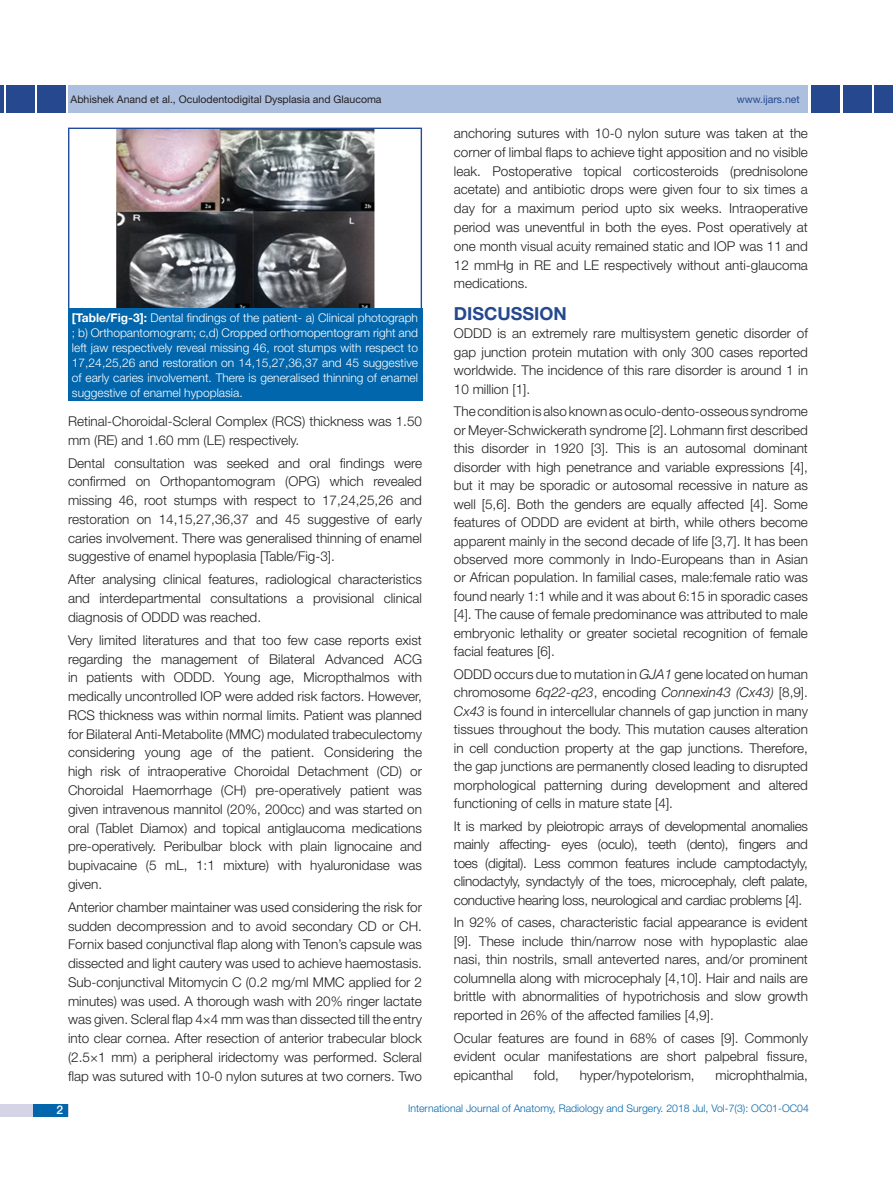
<style>
.page{position:relative;width:893px;height:1191px;background:#fff}
.page>*{position:absolute;margin:0;border:0;box-sizing:border-box;transform-origin:0 0}
.Heading{font:700 18px "Helvetica Neue";color:#25488e}
.Body_Text{font:300 13.5px/18.8px "Helvetica Neue";color:#231f20;text-align:justify}
.Table_text{font:300 12px/15px "Helvetica Neue";color:#fff;text-align:justify}
.t1{font:500 12px "Helvetica Neue";color:#fff}
.t2{font:300 10.5px "Helvetica Neue";color:#0166ac}
.t3{font:10.5px "Helvetica Neue";color:#231f20}
.t4{font:10.5px "Helvetica Neue";color:#25488e}
.s1{font-weight:700}
.s2{font-style:italic}
</style>
<div class="page">
<hr style="left:0;top:85px;width:4px;height:28px;background:#25488e">
<div style="left:6px;top:85px;width:29px;height:28px;background:#25488e"></div>
<div style="left:68px;top:85px;width:740px;height:28px;background:#adbfdf"></div>
<div style="left:875px;top:85px;width:18px;height:28px;background:#25488e"></div>
<div style="left:843px;top:85px;width:29px;height:28px;background:#25488e"></div>
<div style="left:811px;top:85px;width:29px;height:28px;background:#25488e"></div>
<div style="left:0;top:1103px;width:68px;height:13px;background:#d3d5e7"></div>
<div style="left:33px;top:1103px;width:35px;height:13px;background:#0166ac"></div>
<div style="left:37px;top:85px;width:29px;height:28px;background:#25488e"></div>
<img style="left:116px;top:130px;width:259px;height:178px">
<div style="left:68px;top:128px;width:354px;height:183px;border:1px solid #214c99"></div>
<div style="left:68px;top:308px;width:354px;height:92px;background:#0166ac"></div>
<p class="t3" style="left:71px;top:93px;width:312px">Abhishek Anand et al., Oculodentodigital Dysplasia and Glaucoma</p>
<p class="t4" style="left:737px;top:93px;width:64px">www.ijars.net</p>
<p class="Table_text" style="left:72px;top:309px;width:348px"><span class="s1">[Table/Fig-3]:</span> Dental findings of the patient- a) Clinical photograph ; b) Orthopantomogram; c,d) Cropped orthomopentogram right and left jaw respectively reveal missing 46, root stumps with respect to 17,24,25,26 and restoration on 14,15,27,36,37 and 45 suggestive of early caries involvement. There is generalised thinning of enamel suggestive of enamel hypoplasia.</p>
<p class="Body_Text" style="left:68px;top:411px;width:355px">Retinal-Choroidal-Scleral Complex (RCS) thickness was 1.50 mm (RE) and 1.60 mm (LE) respectively.</p>
<p class="Body_Text" style="left:68px;top:453px;width:356px">Dental consultation was seeked and oral findings were confirmed on Orthopantomogram (OPG) which revealed missing 46, root stumps with respect to 17,24,25,26 and restoration on 14,15,27,36,37 and 45 suggestive of early caries involvement. There was generalised thinning of enamel suggestive of enamel hypoplasia [Table/Fig-3].</p>
<p class="Body_Text" style="left:68px;top:570px;width:355px">After analysing clinical features, radiological characteristics and interdepartmental consultations a provisional clinical diagnosis of ODDD was reached.</p>
<p class="Body_Text" style="left:68px;top:630px;width:356px">Very limited literatures and that too few case reports exist regarding the management of Bilateral Advanced ACG in patients with ODDD. Young age, Micropthalmos with medically uncontrolled IOP were added risk factors. However, RCS thickness was within normal limits. Patient was planned for Bilateral Anti-Metabolite (MMC) modulated trabeculectomy considering young age of the patient. Considering the high risk of intraoperative Choroidal Detachment (CD) or Choroidal Haemorrhage (CH) pre-operatively patient was given intravenous mannitol (20%, 200cc) and was started on oral (Tablet Diamox) and topical antiglaucoma medications pre-operatively. Peribulbar block with plain lignocaine and bupivacaine (5 mL, 1:1 mixture) with hyaluronidase was given.</p>
<p class="Body_Text" style="left:68px;top:897px;width:356px">Anterior chamber maintainer was used considering the risk for sudden decompression and to avoid secondary CD or CH.<br>Fornix based conjunctival flap along with Tenon’s capsule was dissected and light cautery was used to achieve haemostasis.<br>Sub-conjunctival Mitomycin C (0.2 mg/ml MMC applied for 2 minutes) was used. A thorough wash with 20% ringer lactate was given. Scleral flap 4×4 mm was than dissected till the entry into clear cornea. After resection of anterior trabecular block (2.5×1 mm) a peripheral iridectomy was performed. Scleral flap was sutured with 10-0 nylon sutures at two corners. Two</p>
<p class="Body_Text" style="left:454px;top:124px;width:356px">anchoring sutures with 10-0 nylon suture was taken at the corner of limbal flaps to achieve tight apposition and no visible leak. Postoperative topical corticosteroids (prednisolone acetate) and antibiotic drops were given four to six times a day for a maximum period upto six weeks. Intraoperative period was uneventful in both the eyes. Post operatively at one month visual acuity remained static and IOP was 11 and 12 mmHg in RE and LE respectively without anti-glaucoma medications.</p>
<p class="Heading" style="left:454px;top:302px;width:115px">DISCUSSION</p>
<p class="Body_Text" style="left:454px;top:324px;width:356px">ODDD is an extremely rare multisystem genetic disorder of gap junction protein mutation with only 300 cases reported worldwide. The incidence of this rare disorder is around 1 in 10 million [1].</p>
<p class="Body_Text" style="left:454px;top:402px;width:356px">The condition is also known as oculo-dento-osseous syndrome or Meyer-Schwickerath syndrome [2]. Lohmann first described this disorder in 1920 [3]. This is an autosomal dominant disorder with high penetrance and variable expressions [4], but it may be sporadic or autosomal recessive in nature as well [5,6]. Both the genders are equally affected [4]. Some features of ODDD are evident at birth, while others become apparent mainly in the second decade of life [3,7]. It has been observed more commonly in Indo-Europeans than in Asian or African population. In familial cases, male:female ratio was found nearly 1:1 while and it was about 6:15 in sporadic cases [4]. The cause of female predominance was attributed to male embryonic lethality or greater societal recognition of female facial features [6].</p>
<p class="Body_Text" style="left:454px;top:664px;width:355px">ODDD occurs due to mutation in <span class="s2">GJA1</span> gene located on human chromosome <span class="s2">6q22-q23</span>, encoding <span class="s2">Connexin43 (Cx43)</span> [8,9].<br><span class="s2">Cx43</span> is found in intercellular channels of gap junction in many tissues throughout the body. This mutation causes alteration in cell conduction property at the gap junctions. Therefore, the gap junctions are permanently closed leading to disrupted morphological patterning during development and altered functioning of cells in mature state [4].</p>
<p class="Body_Text" style="left:454px;top:816px;width:356px">It is marked by pleiotropic arrays of developmental anomalies mainly affecting- eyes (oculo), teeth (dento), fingers and toes (digital). Less common features include camptodactyly, clinodactyly, syndactyly of the toes, microcephaly, cleft palate, conductive hearing loss, neurological and cardiac problems [4].</p>
<p class="Body_Text" style="left:454px;top:913px;width:355px">In 92% of cases, characteristic facial appearance is evident [9]. These include thin/narrow nose with hypoplastic alae nasi, thin nostrils, small anteverted nares, and/or prominent columnella along with microcephaly [4,10]. Hair and nails are brittle with abnormalities of hypotrichosis and slow growth reported in 26% of the affected families [4,9].</p>
<p class="Body_Text" style="left:454px;top:1028px;width:355px">Ocular features are found in 68% of cases [9]. Commonly evident ocular manifestations are short palpebral fissure, epicanthal</p>
<p class="Body_Text" style="left:534px;top:1065px;width:27px">fold,</p>
<p class="Body_Text" style="left:580px;top:1065px;width:117px">hyper/hypotelorism,</p>
<p class="Body_Text" style="left:715px;top:1065px;width:94px">microphthalmia,</p>
<p class="t1" style="left:57px;top:1102px;width:8px">2</p>
<p class="t2" style="left:408px;top:1101px;width:402px">International Journal of Anatomy, Radiology and Surgery. 2018 Jul, Vol-7(3): OC01-OC04</p>
</div>
